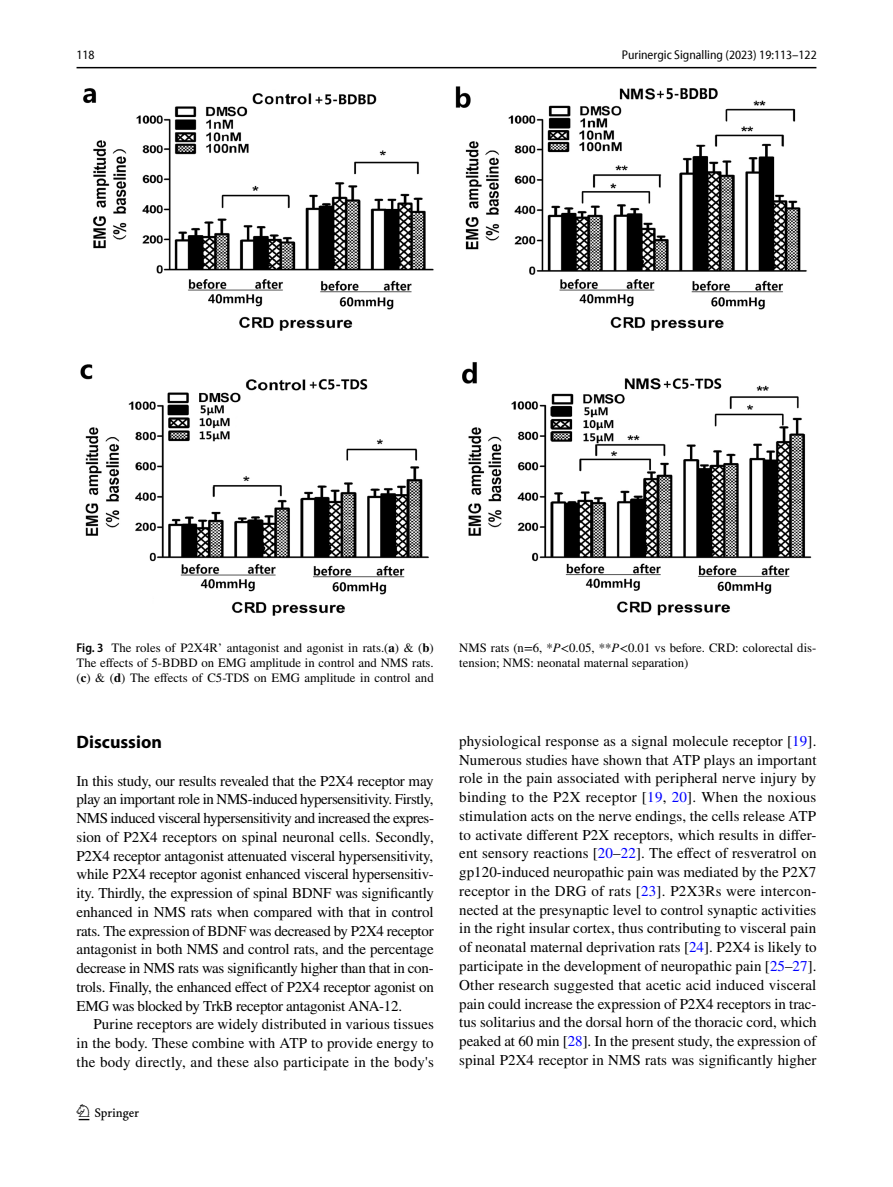
<style>
.page{position:relative;width:893px;height:1187px;background:#fff}
.page>*{position:absolute;margin:0;border:0;box-sizing:border-box;transform-origin:0 0}
.t1{font:22.5px "Springnew Regular 2";color:#000}
.t2{font:700 18px "Myriad Pro";color:#000}
.t3{font:15px/18.8px "STIX";letter-spacing:.005em;color:#000;text-align:justify}
.t4{font:12.75px/15px "STIX";color:#000;text-align:justify}
.t5{font:semi-condensed 12.75px "Myriad Pro Unic";color:#000}
.s1{font-family:"Myriad Pro";font-weight:600;font-stretch:semi-condensed}
.s2{font-weight:700}
.s3{font-style:italic}
.s4{color:#00f}
</style>
<div class="page">
<hr style="left:77px;top:67px;width:739px;height:1px;background:#000">
<img style="left:81px;top:87px;width:731px;height:529px">
<p class="t5" style="left:77px;top:50px;width:20px">118</p>
<p class="t5" style="left:622px;top:50px;width:196px">Purinergic Signalling (2023) 19:113–122</p>
<p class="t4" style="left:77px;top:641px;width:359px"><span class="s1">Fig. 3</span> The roles of P2X4R’ antagonist and agonist in rats.(<span class="s2">a</span>) &amp; (<span class="s2">b</span>)<br>The effects of 5-BDBD on EMG amplitude in control and NMS rats. (<span class="s2">c</span>) &amp; (<span class="s2">d</span>) The effects of C5-TDS on EMG amplitude in control and</p>
<p class="t4" style="left:459px;top:641px;width:359px">NMS rats (n=6, *<span class="s3">P</span>&lt;0.05, **<span class="s3">P</span>&lt;0.01 vs before. CRD: colorectal dis&shy;tension; NMS: neonatal maternal separation)</p>
<p class="t2" style="left:77px;top:730px;width:87px">Discussion</p>
<p class="t3" style="left:77px;top:772px;width:359px">In this study, our results revealed that the P2X4 receptor may play an important role in NMS-induced hypersensitivity. Firstly, NMS induced visceral hypersensitivity and increased the expres&shy;sion of P2X4 receptors on spinal neuronal cells. Secondly, P2X4 receptor antagonist attenuated visceral hypersensitivity, while P2X4 receptor agonist enhanced visceral hypersensitiv&shy;ity. Thirdly, the expression of spinal BDNF was significantly enhanced in NMS rats when compared with that in control rats. The expression of BDNF was decreased by P2X4 receptor antagonist in both NMS and control rats, and the percentage decrease in NMS rats was significantly higher than that in con&shy;trols. Finally, the enhanced effect of P2X4 receptor agonist on EMG was blocked by TrkB receptor antagonist ANA-12.</p>
<p class="t3" style="left:77px;top:1015px;width:359px;text-indent:17px">Purine receptors are widely distributed in various tissues in the body. These combine with ATP to provide energy to the body directly, and these also participate in the body's</p>
<h1 class="t1" style="left:79px;top:1104px;width:62px">1 3</h1>
<p class="t3" style="left:459px;top:732px;width:359px">physiological response as a signal molecule receptor [<span class="s4">19</span>].<br>Numerous studies have shown that ATP plays an important role in the pain associated with peripheral nerve injury by binding to the P2X receptor [<span class="s4">19</span>, <span class="s4">20</span>]. When the noxious stimulation acts on the nerve endings, the cells release ATP to activate different P2X receptors, which results in differ&shy;ent sensory reactions [<span class="s4">20</span>–<span class="s4">22</span>]. The effect of resveratrol on gp120-induced neuropathic pain was mediated by the P2X7 receptor in the DRG of rats [<span class="s4">23</span>]. P2X3Rs were intercon&shy;nected at the presynaptic level to control synaptic activities in the right insular cortex, thus contributing to visceral pain of neonatal maternal deprivation rats [<span class="s4">24</span>]. P2X4 is likely to participate in the development of neuropathic pain [<span class="s4">25</span>–<span class="s4">27</span>].<br>Other research suggested that acetic acid induced visceral pain could increase the expression of P2X4 receptors in trac&shy;tus solitarius and the dorsal horn of the thoracic cord, which peaked at 60 min [<span class="s4">28</span>]. In the present study, the expression of spinal P2X4 receptor in NMS rats was significantly higher</p>
</div>
